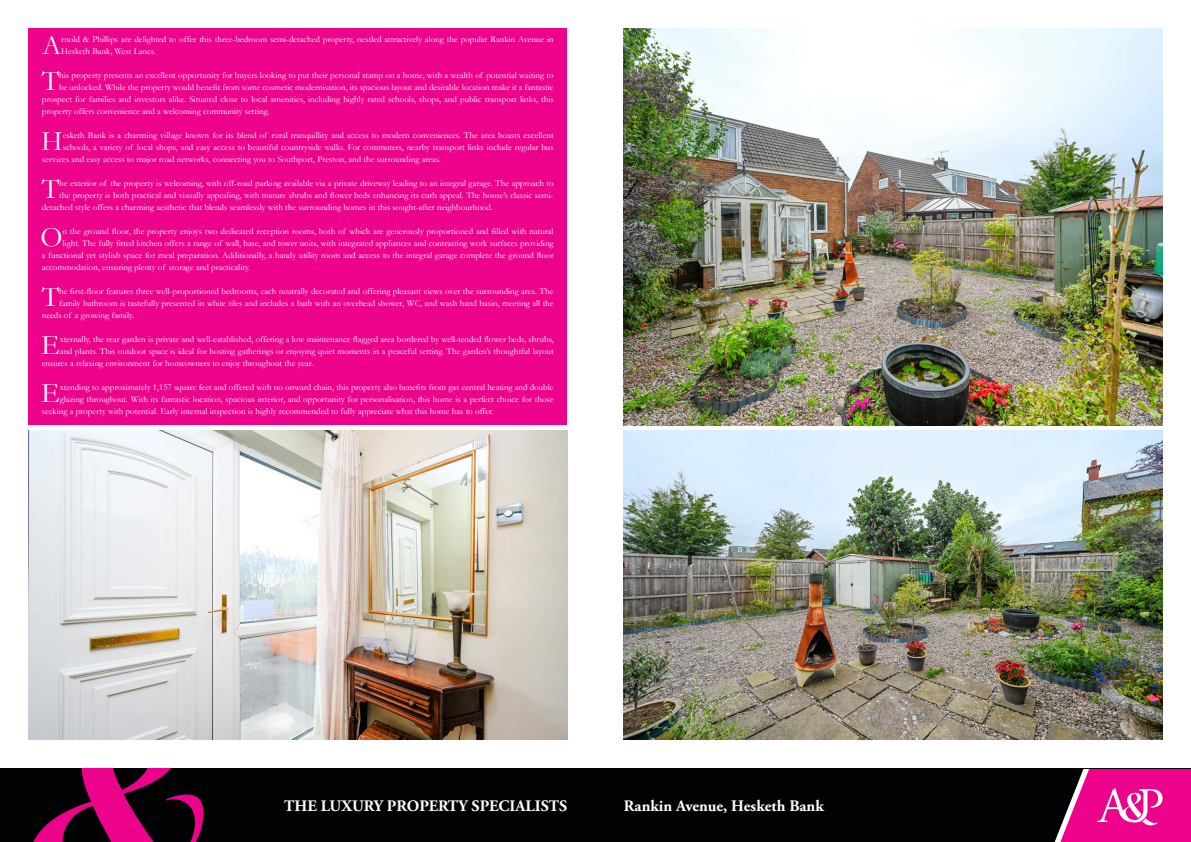
<style>
.page{position:relative;width:1191px;height:842px;background:#fff}
.page>*{position:absolute;margin:0;border:0;box-sizing:border-box;transform-origin:0 0}
.t1{font:28.2px "Garamond";color:#fff}
.t2{font:700 16px "Adobe Garamond Pro";color:#fff}
.t3{font:9px/12px "Garamond";color:#fff}
</style>
<div class="page">
<div style="left:0;top:769px;width:1191px;height:73px;background:#010203"></div>
<svg style="left:33px;top:769px;width:171px;height:73px"></svg>
<svg style="left:1054px;top:769px;width:137px;height:73px;background:#d51e89"></svg>
<img style="left:28px;top:431px;width:539px;height:309px">
<div style="left:28px;top:28px;width:539px;height:397px;background:#ed028c"></div>
<img style="left:624px;top:28px;width:538px;height:397px">
<img style="left:624px;top:431px;width:538px;height:309px">
<p class="t1" style="left:42px;top:26px;width:21px">A</p>
<p class="t3" style="left:61px;top:33px;width:494px">rnold &amp; Phillips are delighted to offer this three-bedroom semi-detached property, nestled attractively along the popular Rankin Avenue in<br>Hesketh Bank, West Lancs.</p>
<p class="t1" style="left:42px;top:62px;width:19px">T</p>
<p class="t3" style="left:59px;top:69px;width:496px">his property presents an excellent opportunity for buyers looking to put their personal stamp on a home, with a wealth of potential waiting to</p>
<p class="t3" style="left:59px;top:81px;width:496px">be unlocked. While the property would benefit from some cosmetic modernisation, its spacious layout and desirable location make it a fantastic</p>
<p class="t3" style="left:42px;top:93px;width:513px">prospect for families and investors alike. Situated close to local amenities, including highly rated schools, shops, and public transport links, this</p>
<p class="t3" style="left:42px;top:105px;width:229px">property offers convenience and a welcoming community setting.</p>
<p class="t1" style="left:41px;top:122px;width:23px">H</p>
<p class="t3" style="left:63px;top:129px;width:492px">esketh Bank is a charming village known for its blend of rural tranquillity and access to modern conveniences. The area boasts excellent</p>
<p class="t3" style="left:63px;top:141px;width:492px">schools, a variety of local shops, and easy access to beautiful countryside walks. For commuters, nearby transport links include regular bus</p>
<p class="t3" style="left:42px;top:153px;width:400px">services and easy access to major road networks, connecting you to Southport, Preston, and the surrounding areas.</p>
<p class="t1" style="left:42px;top:170px;width:19px">T</p>
<p class="t3" style="left:59px;top:177px;width:496px">he exterior of the property is welcoming, with off-road parking available via a private driveway leading to an integral garage. The approach to</p>
<p class="t3" style="left:59px;top:189px;width:496px">the property is both practical and visually appealing, with mature shrubs and flower beds enhancing its curb appeal. The house’s classic semi-</p>
<p class="t3" style="left:42px;top:201px;width:453px">detached style offers a charming aesthetic that blends seamlessly with the surrounding homes in this sought-after neighbourhood.</p>
<p class="t1" style="left:41px;top:218px;width:24px">O</p>
<p class="t3" style="left:63px;top:225px;width:492px">n the ground floor, the property enjoys two dedicated reception rooms, both of which are generously proportioned and filled with natural</p>
<p class="t3" style="left:63px;top:237px;width:492px">light. The fully fitted kitchen offers a range of wall, base, and tower units, with integrated appliances and contrasting work surfaces providing</p>
<p class="t3" style="left:42px;top:249px;width:513px">a functional yet stylish space for meal preparation. Additionally, a handy utility room and access to the integral garage complete the ground floor</p>
<p class="t3" style="left:42px;top:261px;width:210px">accommodation, ensuring plenty of storage and practicality.</p>
<p class="t1" style="left:42px;top:278px;width:19px">T</p>
<p class="t3" style="left:59px;top:285px;width:496px">he first-floor features three well-proportioned bedrooms, each neutrally decorated and offering pleasant views over the surrounding area. The</p>
<p class="t3" style="left:59px;top:297px;width:496px">family bathroom is tastefully presented in white tiles and includes a bath with an overhead shower, WC, and wash hand basin, meeting all the</p>
<p class="t3" style="left:42px;top:309px;width:94px">needs of a growing family.</p>
<p class="t1" style="left:41px;top:326px;width:20px">E</p>
<p class="t3" style="left:60px;top:333px;width:495px">xternally, the rear garden is private and well-established, offering a low maintenance flagged area bordered by well-tended flower beds, shrubs,</p>
<p class="t3" style="left:60px;top:345px;width:495px">and plants. This outdoor space is ideal for hosting gatherings or enjoying quiet moments in a peaceful setting. The garden’s thoughtful layout</p>
<p class="t3" style="left:42px;top:357px;width:273px">ensures a relaxing environment for homeowners to enjoy throughout the year.</p>
<p class="t1" style="left:41px;top:374px;width:20px">E</p>
<p class="t3" style="left:60px;top:381px;width:495px">xtending to approximately 1,157 square feet and offered with no onward chain, this property also benefits from gas central heating and double</p>
<p class="t3" style="left:60px;top:393px;width:495px">glazing throughout. With its fantastic location, spacious interior, and opportunity for personalisation, this home is a perfect choice for those</p>
<p class="t3" style="left:42px;top:405px;width:453px">seeking a property with potential. Early internal inspection is highly recommended to fully appreciate what this home has to offer.</p>
<p class="t2" style="left:284px;top:797px;width:284px">THE LUXURY PROPERTY SPECIALISTS</p>
<p class="t2" style="left:624px;top:797px;width:201px">Rankin Avenue, Hesketh Bank</p>
</div>
